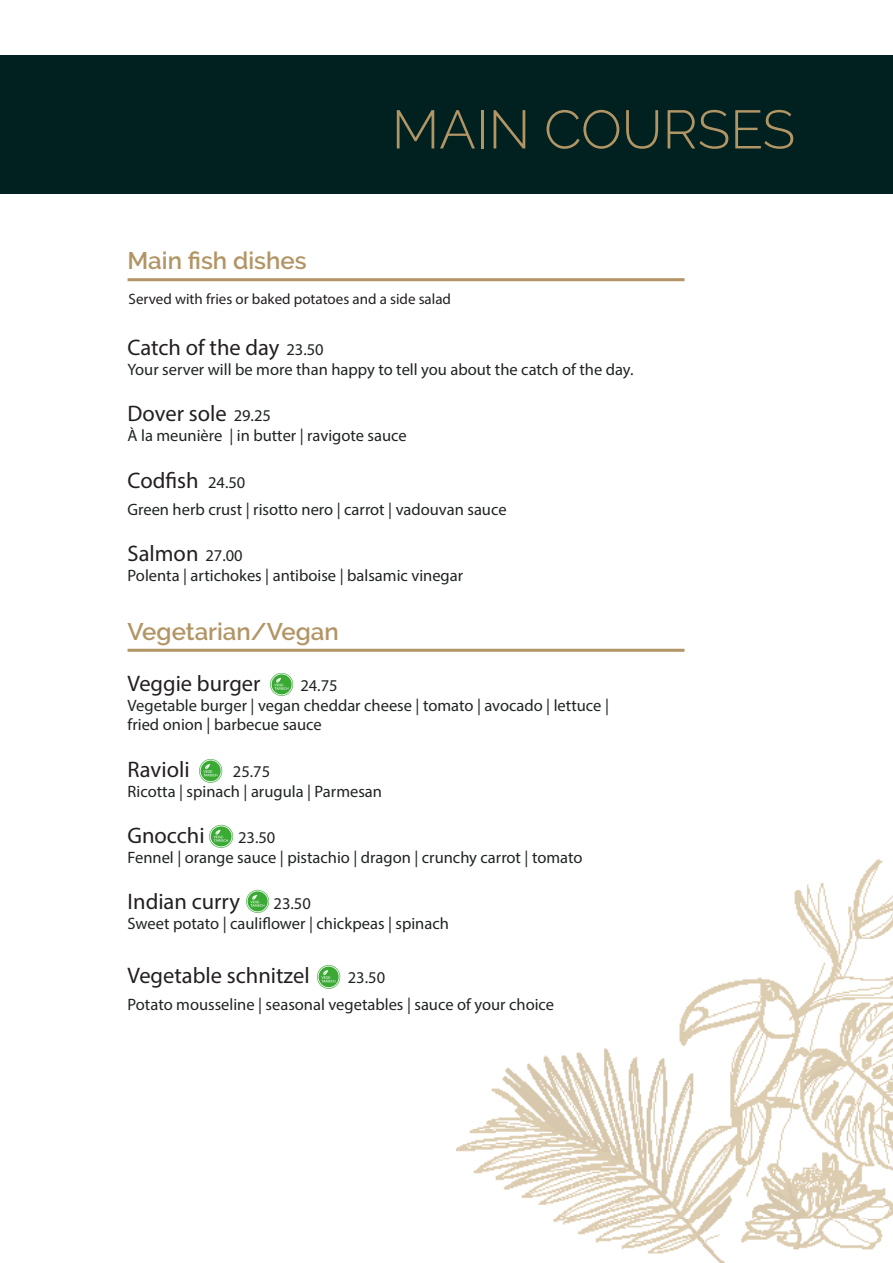
<style>
.page{position:relative;width:893px;height:1263px;background:#fff}
.page>*{position:absolute;margin:0;border:0;box-sizing:border-box;transform-origin:0 0}
.t1{font:300 54px "Raleway";color:#b29565}
.t2{font:600 24px "Raleway";color:#b29565}
.t3{font:22.5px "Myriad Pro";color:#231f20}
.t4{font:16.5px "Myriad Pro";color:#1f2423}
.t5{font:15px "Myriad Pro";color:#231f20}
.s1{font-size:16.5px;color:#1f2423}
</style>
<div class="page">
<div style="left:0;top:55px;width:893px;height:138px;background:#002120"></div>
<img style="left:457px;top:859px;width:436px;height:404px">
<hr style="left:128px;top:278px;width:556px;height:3px;background:#b29565">
<hr style="left:128px;top:649px;width:556px;height:3px;background:#b29565">
<img style="left:270px;top:673px;width:23px;height:23px">
<img style="left:199px;top:759px;width:23px;height:23px">
<img style="left:209px;top:825px;width:24px;height:23px">
<img style="left:246px;top:890px;width:23px;height:23px">
<img style="left:317px;top:965px;width:23px;height:24px">
<p class="t1" style="left:392px;top:98px;width:405px">MAIN COURSES</p>
<p class="t2" style="left:128px;top:247px;width:181px">Main fish dishes</p>
<p class="t5" style="left:129px;top:289px;width:324px">Served with fries or baked potatoes and a side salad</p>
<p class="t3" style="left:128px;top:333px;width:198px">Catch of the day <span class="s1">23.50</span></p>
<p class="t4" style="left:128px;top:359px;width:507px">Your server will be more than happy to tell you about the catch of the day.</p>
<p class="t3" style="left:128px;top:400px;width:145px">Dover sole <span class="s1">29.25</span></p>
<p class="t4" style="left:128px;top:425px;width:281px">À la meunière | in butter | ravigote sauce</p>
<p class="t3" style="left:128px;top:466px;width:119px">Codfish <span class="s1">24.50</span></p>
<p class="t4" style="left:128px;top:499px;width:381px">Green herb crust | risotto nero | carrot | vadouvan sauce</p>
<p class="t3" style="left:128px;top:540px;width:117px">Salmon <span class="s1">27.00</span></p>
<p class="t4" style="left:128px;top:565px;width:337px">Polenta | artichokes | antiboise | balsamic vinegar</p>
<p class="t2" style="left:128px;top:617px;width:213px">Vegetarian/Vegan</p>
<p class="t3" style="left:128px;top:669px;width:134px">Veggie burger</p>
<p class="t4" style="left:300px;top:675px;width:39px">24.75</p>
<p class="t4" style="left:128px;top:695px;width:483px">Vegetable burger | vegan cheddar cheese | tomato | avocado | lettuce |</p>
<p class="t4" style="left:128px;top:715px;width:196px">fried onion | barbecue sauce</p>
<p class="t3" style="left:128px;top:755px;width:64px">Ravioli</p>
<p class="t4" style="left:233px;top:761px;width:39px">25.75</p>
<p class="t4" style="left:128px;top:781px;width:256px">Ricotta | spinach | arugula | Parmesan</p>
<p class="t3" style="left:128px;top:822px;width:79px">Gnocchi</p>
<p class="t4" style="left:238px;top:827px;width:39px">23.50</p>
<p class="t4" style="left:128px;top:847px;width:456px">Fennel | orange sauce | pistachio | dragon | crunchy carrot | tomato</p>
<p class="t3" style="left:128px;top:888px;width:114px">Indian curry</p>
<p class="t4" style="left:274px;top:894px;width:39px">23.50</p>
<p class="t4" style="left:128px;top:913px;width:323px">Sweet potato | cauliflower | chickpeas | spinach</p>
<p class="t3" style="left:128px;top:962px;width:184px">Vegetable schnitzel</p>
<p class="t4" style="left:348px;top:967px;width:39px">23.50</p>
<p class="t4" style="left:128px;top:994px;width:428px">Potato mousseline | seasonal vegetables | sauce of your choice</p>
</div>
